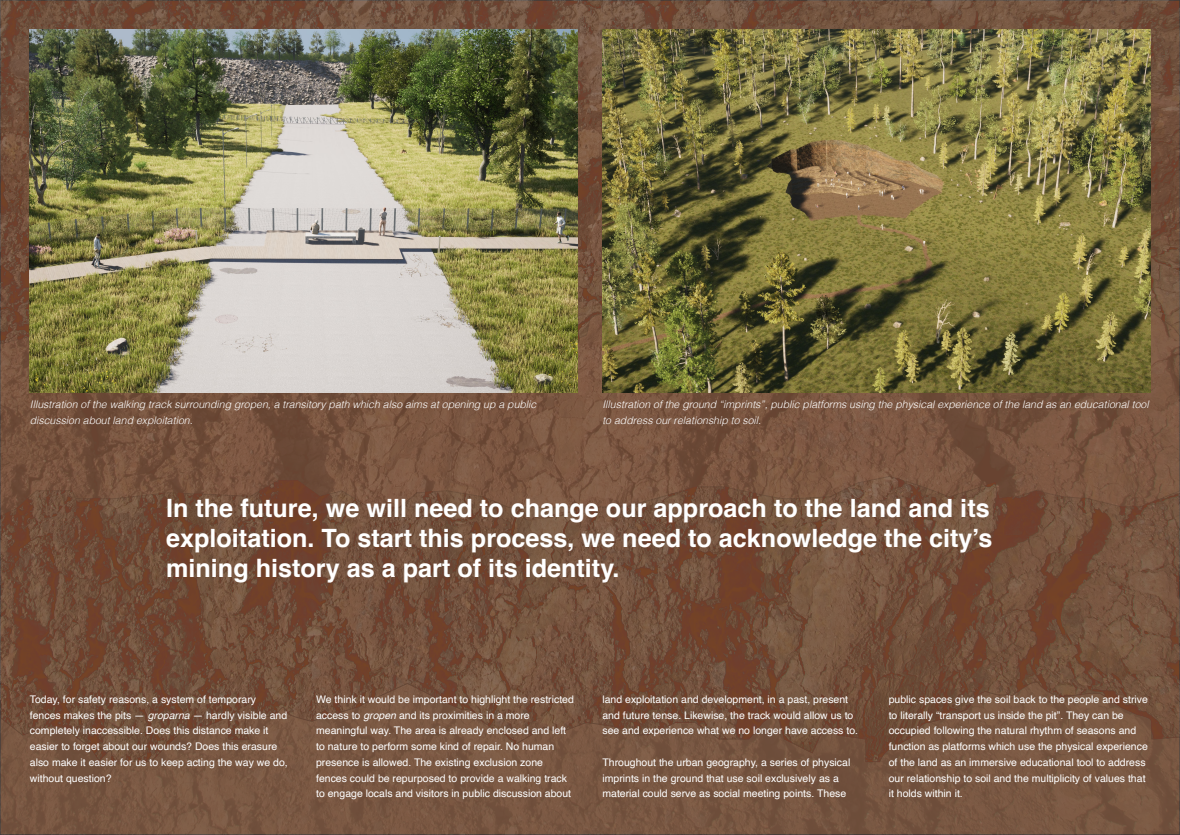
<style>
.page{position:relative;width:1180px;height:835px;background:#fff}
.page>*{position:absolute;margin:0;border:0;box-sizing:border-box;transform-origin:0 0}
.t1{font:700 25.2px/30.2px "Helvetica";color:#fff;text-align:justify}
.t2{font:10.5px/15.7px "Helvetica";color:#fff}
.t3{font:italic 300 10.5px/15.7px "Helvetica";color:#fff}
.s1{font-style:italic}
</style>
<div class="page">
<img style="left:0;top:0;width:1180px;height:681px">
<svg style="left:0;top:282px;width:1180px;height:235px;background:#76533e"></svg>
<svg style="left:0;top:681px;width:1180px;height:153px;background:#75533e"></svg>
<img style="left:602px;top:30px;width:548px;height:362px">
<img style="left:30px;top:30px;width:548px;height:362px">
<p class="t3" style="left:30px;top:396px;width:508px">Illustration of the walking track surrounding gropen, a transitory path which also aims at opening up a public discussion about land exploitation.</p>
<p class="t3" style="left:602px;top:396px;width:548px">Illustration of the ground “imprints”, public platforms using the physical experience of the land as an educational tool to address our relationship to soil.</p>
<p class="t1" style="left:166px;top:495px;width:828px">In the future, we will need to change our approach to the land and its exploitation. To start this process, we need to acknowledge the city’s mining history as a part of its identity.</p>
<p class="t2" style="left:30px;top:691px;width:259px">Today, for safety reasons, a system of temporary fences makes the pits — <span class="s1">groparna</span> — hardly visible and completely inaccessible. Does this distance make it easier to forget about our wounds? Does this erasure also make it easier for us to keep acting the way we do, without question?</p>
<p class="t2" style="left:316px;top:691px;width:259px">We think it would be important to highlight the restricted access to <span class="s1">gropen</span> and its proximities in a more meaningful way. The area is already enclosed and left to nature to perform some kind of repair. No human presence is allowed. The existing exclusion zone fences could be repurposed to provide a walking track to engage locals and visitors in public discussion about</p>
<p class="t2" style="left:602px;top:691px;width:257px">land exploitation and development, in a past, present and future tense. Likewise, the track would allow us to see and experience what we no longer have access to.</p>
<p class="t2" style="left:602px;top:754px;width:249px">Throughout the urban geography, a series of physical imprints in the ground that use soil exclusively as a material could serve as social meeting points. These</p>
<p class="t2" style="left:888px;top:691px;width:261px">public spaces give the soil back to the people and strive to literally “transport us inside the pit”. They can be occupied following the natural rhythm of seasons and function as platforms which use the physical experience of the land as an immersive educational tool to address our relationship to soil and the multiplicity of values that it holds within it.</p>
</div>
